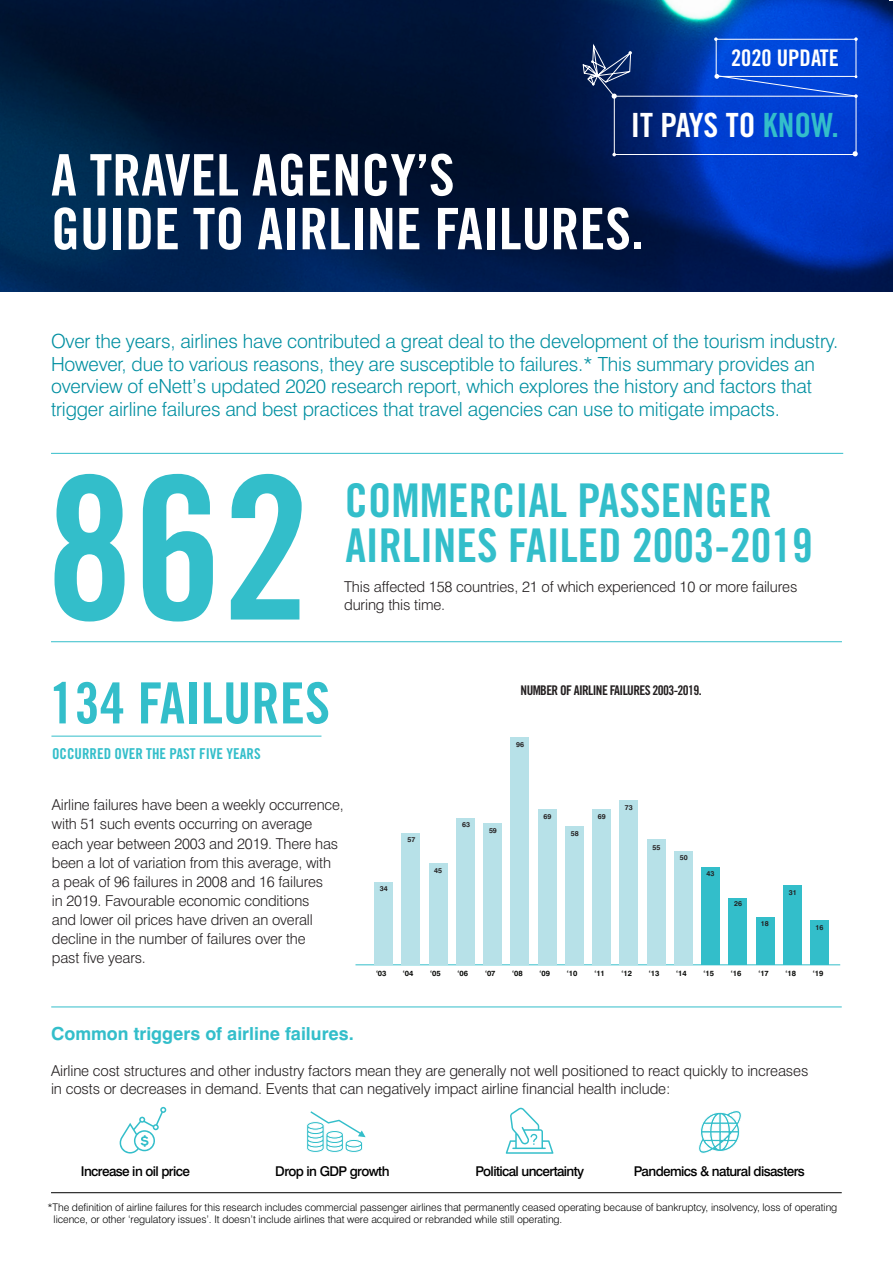
<style>
.page{position:relative;width:893px;height:1263px;background:#fff}
.page>*{position:absolute;margin:0;border:0;box-sizing:border-box;transform-origin:0 0}
.t1{font:199.05px "Trade Gothic LT Pro Bd Cn 20";color:#33beca}
.t2{font:57.3px/53.7px "Trade Gothic LT Pro Bd Cn 20";color:#fff}
.t3{font:56.85px "Trade Gothic LT Pro Bd Cn 20";color:#33beca}
.t4{font:46.5px/45px "Trade Gothic LT Pro Bd Cn 20";color:#33beca}
.t5{font:33.3px "Trade Gothic LT Pro Bd Cn 20";color:#fff}
.t6{font:22.8px "Trade Gothic LT Pro Bd Cn 20";color:#fff}
.t7{font:300 19.5px/22.5px "Swiss 721 BT";letter-spacing:-.01em;color:#008fa1}
.t8{font:700 18px "Swiss 721 BT";color:#33beca}
.t9{font:300 15px/19.2px "Swiss 721 BT";letter-spacing:-.01em;color:#231f20}
.t10{font:15px "Trade Gothic LT Pro Bd Cn 20";color:#33beca}
.t11{font:500 13.5px "Swiss 721 BT";letter-spacing:-.045em;color:#000}
.t12{font:13.35px "Trade Gothic LT Pro Bd Cn 20";letter-spacing:-.045em;color:#231f20}
.t13{font:300 10.5px/12px "Swiss 721 BT";letter-spacing:-.005em;color:#000}
.t14{font:700 7.5px "Swiss 721 BT";color:#040503}
.t15{font:700 7.05px "Swiss 721 BT";color:#231f20}
.s1{color:#33beca}
</style>
<div class="page">
<img style="left:0;top:0;width:893px;height:291px">
<div style="left:614px;top:96px;width:242px;height:59px;border:1px solid #fff"></div>
<svg style="left:612px;top:153px;width:4px;height:3px"></svg>
<svg style="left:852px;top:151px;width:6px;height:5px"></svg>
<svg style="left:583px;top:45px;width:49px;height:54px;background:#294071"></svg>
<hr style="left:51px;top:641px;width:791px;height:1px;background:#33beca">
<hr style="left:51px;top:1007px;width:791px;height:1px;background:#33beca">
<hr style="left:51px;top:453px;width:792px;height:1px;background:#33beca">
<svg style="left:306px;top:1111px;width:60px;height:42px"></svg>
<svg style="left:120px;top:1107px;width:46px;height:46px"></svg>
<svg style="left:506px;top:1107px;width:47px;height:47px"></svg>
<svg style="left:698px;top:1110px;width:44px;height:44px"></svg>
<hr style="left:51px;top:736px;width:270px;height:1px;background:#33beca">
<hr style="left:51px;top:1192px;width:791px;height:1px;background:#000">
<svg style="left:714px;top:37px;width:4px;height:4px"></svg>
<svg style="left:854px;top:37px;width:4px;height:4px"></svg>
<svg style="left:714px;top:74px;width:144px;height:24px;background:#205adb"></svg>
<hr style="left:355px;top:964px;width:485px;height:1px;background:#33beca">
<div style="left:374px;top:882px;width:19px;height:83px;background:#b7e1e8"></div>
<div style="left:401px;top:833px;width:19px;height:132px;background:#b7e1e8"></div>
<div style="left:429px;top:863px;width:18px;height:102px;background:#b7e1e8"></div>
<div style="left:456px;top:818px;width:19px;height:147px;background:#b7e1e8"></div>
<div style="left:483px;top:824px;width:19px;height:141px;background:#b7e1e8"></div>
<div style="left:510px;top:737px;width:19px;height:228px;background:#b7e1e8"></div>
<div style="left:538px;top:810px;width:18px;height:155px;background:#b7e1e8"></div>
<div style="left:565px;top:826px;width:19px;height:139px;background:#b7e1e8"></div>
<div style="left:592px;top:810px;width:19px;height:155px;background:#b7e1e8"></div>
<div style="left:619px;top:800px;width:19px;height:165px;background:#b7e1e8"></div>
<div style="left:647px;top:839px;width:18px;height:126px;background:#b7e1e8"></div>
<div style="left:674px;top:851px;width:19px;height:114px;background:#b7e1e8"></div>
<div style="left:701px;top:867px;width:19px;height:98px;background:#33beca"></div>
<div style="left:728px;top:898px;width:19px;height:67px;background:#33beca"></div>
<div style="left:755px;top:917px;width:19px;height:48px;background:#33beca"></div>
<div style="left:783px;top:885px;width:19px;height:80px;background:#33beca"></div>
<div style="left:810px;top:920px;width:19px;height:45px;background:#33beca"></div>
<p class="t6" style="left:731px;top:44px;width:109px">2020 UPDATE</p>
<p class="t5" style="left:631px;top:105px;width:210px">IT PAYS TO <span class="s1">KNOW.</span></p>
<p class="t2" style="left:51px;top:148px;width:594px">A TRAVEL AGENCY’S<br>GUIDE TO AIRLINE FAILURES.</p>
<p class="t7" style="left:51px;top:330px;width:789px">Over the years, airlines have contributed a great deal to the development of the tourism industry.<br>However, due to various reasons, they are susceptible to failures.* This summary provides an overview of eNett’s updated 2020 research report, which explores the history and factors that trigger airline failures and best practices that travel agencies can use to mitigate impacts.</p>
<p class="t1" style="left:45px;top:428px;width:267px">862</p>
<p class="t4" style="left:345px;top:477px;width:469px">COMMERCIAL PASSENGER<br>AIRLINES FAILED 2003-2019</p>
<p class="t9" style="left:344px;top:577px;width:455px">This affected 158 countries, 21 of which experienced 10 or more failures</p>
<p class="t9" style="left:344px;top:595px;width:103px">during this time.</p>
<p class="t3" style="left:49px;top:669px;width:282px">134 FAILURES</p>
<p class="t10" style="left:52px;top:745px;width:210px">OCCURRED OVER THE PAST FIVE YEARS</p>
<p class="t12" style="left:521px;top:682px;width:183px">NUMBER OF AIRLINE FAILURES 2003-2019.</p>
<p class="t15" style="left:516px;top:740px;width:9px">96</p>
<p class="t9" style="left:52px;top:795px;width:293px">Airline failures have been a weekly occurrence, with 51 such events occurring on average each year between 2003 and 2019. There has been a lot of variation from this average, with<br>a peak of 96 failures in 2008 and 16 failures<br>in 2019. Favourable economic conditions<br>and lower oil prices have driven an overall decline in the number of failures over the<br>past five years.</p>
<p class="t15" style="left:380px;top:884px;width:9px">34</p>
<p class="t15" style="left:407px;top:835px;width:9px">57</p>
<p class="t15" style="left:434px;top:866px;width:9px">45</p>
<p class="t15" style="left:462px;top:820px;width:9px">63</p>
<p class="t15" style="left:489px;top:826px;width:9px">59</p>
<p class="t15" style="left:543px;top:812px;width:9px">69</p>
<p class="t15" style="left:571px;top:829px;width:9px">58</p>
<p class="t15" style="left:598px;top:812px;width:9px">69</p>
<p class="t15" style="left:625px;top:803px;width:9px">73</p>
<p class="t15" style="left:652px;top:843px;width:9px">55</p>
<p class="t15" style="left:680px;top:853px;width:9px">50</p>
<p class="t15" style="left:707px;top:869px;width:9px">43</p>
<p class="t15" style="left:734px;top:899px;width:9px">26</p>
<p class="t15" style="left:761px;top:919px;width:9px">18</p>
<p class="t14" style="left:376px;top:969px;width:12px">‘03</p>
<p class="t14" style="left:403px;top:969px;width:12px">‘04</p>
<p class="t14" style="left:430px;top:969px;width:12px">‘05</p>
<p class="t14" style="left:457px;top:969px;width:12px">‘06</p>
<p class="t14" style="left:485px;top:969px;width:12px">‘07</p>
<p class="t14" style="left:512px;top:969px;width:12px">‘08</p>
<p class="t14" style="left:539px;top:969px;width:12px">‘09</p>
<p class="t14" style="left:567px;top:969px;width:12px">‘10</p>
<p class="t14" style="left:594px;top:969px;width:12px">‘11</p>
<p class="t14" style="left:621px;top:969px;width:12px">‘12</p>
<p class="t14" style="left:649px;top:969px;width:12px">‘13</p>
<p class="t14" style="left:676px;top:969px;width:12px">‘14</p>
<p class="t14" style="left:703px;top:969px;width:12px">‘15</p>
<p class="t14" style="left:731px;top:969px;width:12px">‘16</p>
<p class="t14" style="left:758px;top:969px;width:12px">‘17</p>
<p class="t15" style="left:789px;top:888px;width:9px">31</p>
<p class="t15" style="left:815px;top:923px;width:9px">16</p>
<p class="t14" style="left:785px;top:969px;width:12px">‘18</p>
<p class="t14" style="left:813px;top:969px;width:12px">‘19</p>
<p class="t8" style="left:51px;top:1022px;width:304px">Common triggers of airline failures.</p>
<p class="t9" style="left:51px;top:1061px;width:759px;line-height:18px">Airline cost structures and other industry factors mean they are generally not well positioned to react quickly to increases in costs or decreases in demand. Events that can negatively impact airline financial health include:</p>
<p class="t11" style="left:81px;top:1162px;width:110px">Increase in oil price</p>
<p class="t11" style="left:275px;top:1162px;width:116px">Drop in GDP growth</p>
<p class="t11" style="left:475px;top:1162px;width:110px">Political uncertainty</p>
<p class="t11" style="left:634px;top:1162px;width:172px">Pandemics &amp; natural disasters</p>
<p class="t13" style="left:54px;top:1201px;width:785px;text-indent:-6px">*The definition of airline failures for this research includes commercial passenger airlines that permanently ceased operating because of bankruptcy, insolvency, loss of operating licence, or other ‘regulatory issues’. It doesn’t include airlines that were acquired or rebranded while still operating.</p>
</div>
